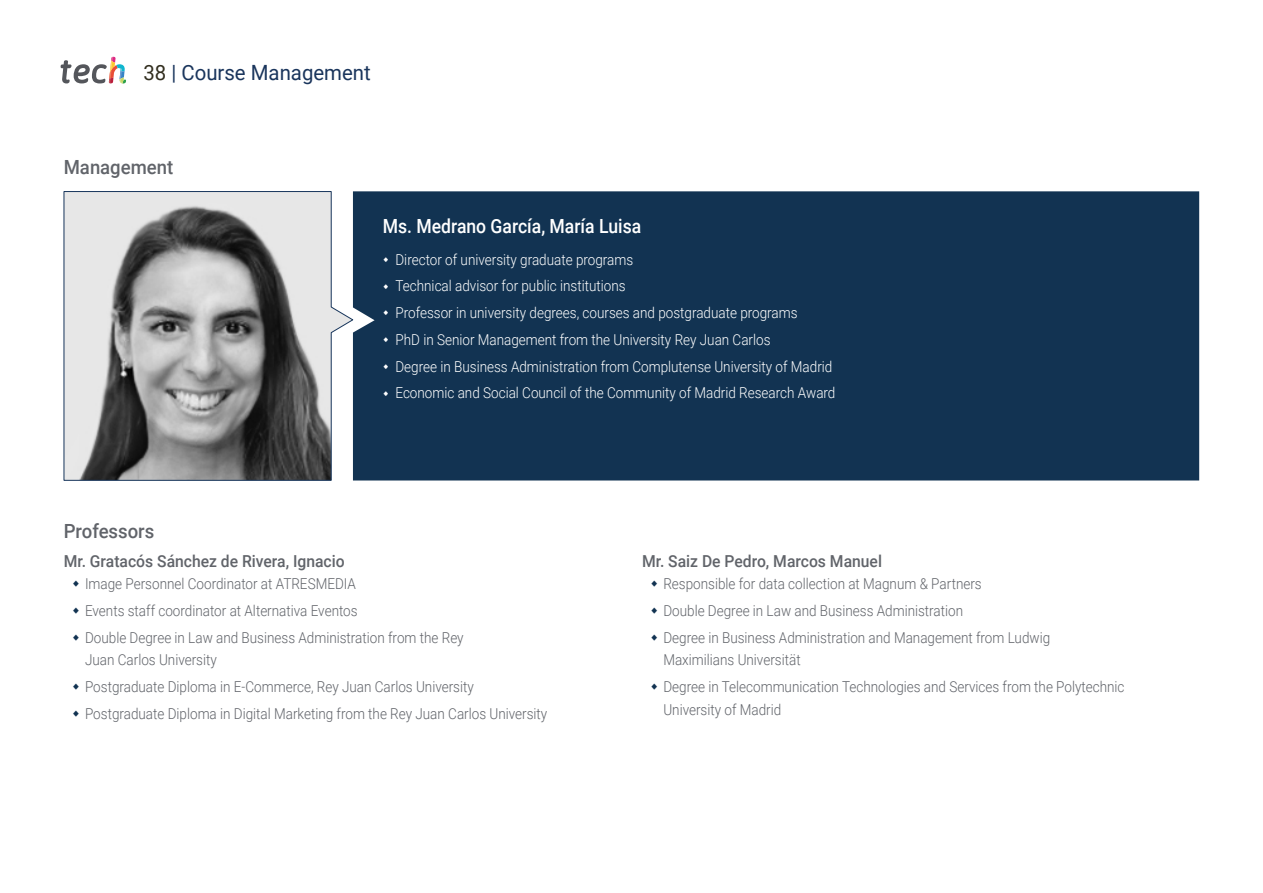
<style>
.page{position:relative;width:1263px;height:893px;background:#fff}
.page>*{position:absolute;margin:0;border:0;box-sizing:border-box;transform-origin:0 0}
.t1{font:21px "Roboto";color:#1a355c}
.t2{font:500 19.5px "Roboto";color:#fff;scale:.9 1}
.t3{font:500 19.5px "Roboto";color:#61646a;scale:.95 1}
.t4{font:500 16.5px "Roboto";color:#61646a;scale:.95 1}
.t5{font:300 15px/26.7px "Roboto";color:#61646a;scale:.9 1}
.t6{font:300 15px/26.7px "Roboto";color:#fff;scale:.9 1}
.s1{color:#322e1f}
</style>
<div class="page">
<svg style="left:61px;top:57px;width:65px;height:27px"></svg>
<div style="left:353px;top:191px;width:846px;height:289px;background:#123352"></div>
<svg style="left:64px;top:191px;width:289px;height:290px;background:#a0a0a0"></svg>
<svg style="left:384px;top:257px;width:4px;height:5px"></svg>
<svg style="left:384px;top:284px;width:4px;height:5px"></svg>
<svg style="left:384px;top:310px;width:4px;height:5px"></svg>
<svg style="left:384px;top:337px;width:4px;height:5px"></svg>
<svg style="left:384px;top:364px;width:4px;height:5px"></svg>
<svg style="left:384px;top:391px;width:4px;height:5px"></svg>
<h1 class="t1" style="left:144px;top:57px;width:229px"><span class="s1">38</span> | Course Management</h1>
<h2 class="t3" style="left:64px;top:154px;width:117px">Management</h2>
<h2 class="t3" style="left:64px;top:517px;width:97px">Professors</h2>
<h2 class="t2" style="left:383px;top:212px;width:289px">Ms. Medrano García, María Luisa</h2>
<p class="t6" style="left:395px;top:245px;width:490px">Director of university graduate programs<br>Technical advisor for public institutions<br>Professor in university degrees, courses and postgraduate programs<br>PhD in Senior Management from the University Rey Juan Carlos<br>Degree in Business Administration from Complutense University of Madrid Economic and Social Council of the Community of Madrid Research Award</p>
<p class="t4" style="left:64px;top:550px;width:297px">Mr. Gratacós Sánchez de Rivera, Ignacio</p>
<p class="t5" style="left:85px;top:570px;width:422px">Image Personnel Coordinator at ATRESMEDIA<br>Events staff coordinator at Alternativa Eventos<br>Double Degree in Law and Business Administration from the Rey</p>
<p class="t5" style="left:85px;top:646px;width:515px">Juan Carlos University<br>Postgraduate Diploma in E-Commerce, Rey Juan Carlos University<br>Postgraduate Diploma in Digital Marketing from the Rey Juan Carlos University</p>
<p class="t4" style="left:642px;top:550px;width:254px">Mr. Saiz De Pedro, Marcos Manuel</p>
<p class="t5" style="left:663px;top:570px;width:431px">Responsible for data collection at Magnum &amp; Partners<br>Double Degree in Law and Business Administration<br>Degree in Business Administration and Management from Ludwig</p>
<p class="t5" style="left:663px;top:646px;width:514px">Maximilians Universität<br>Degree in Telecommunication Technologies and Services from the Polytechnic</p>
<p class="t5" style="left:663px;top:695px;width:133px">University of Madrid</p>
</div>
